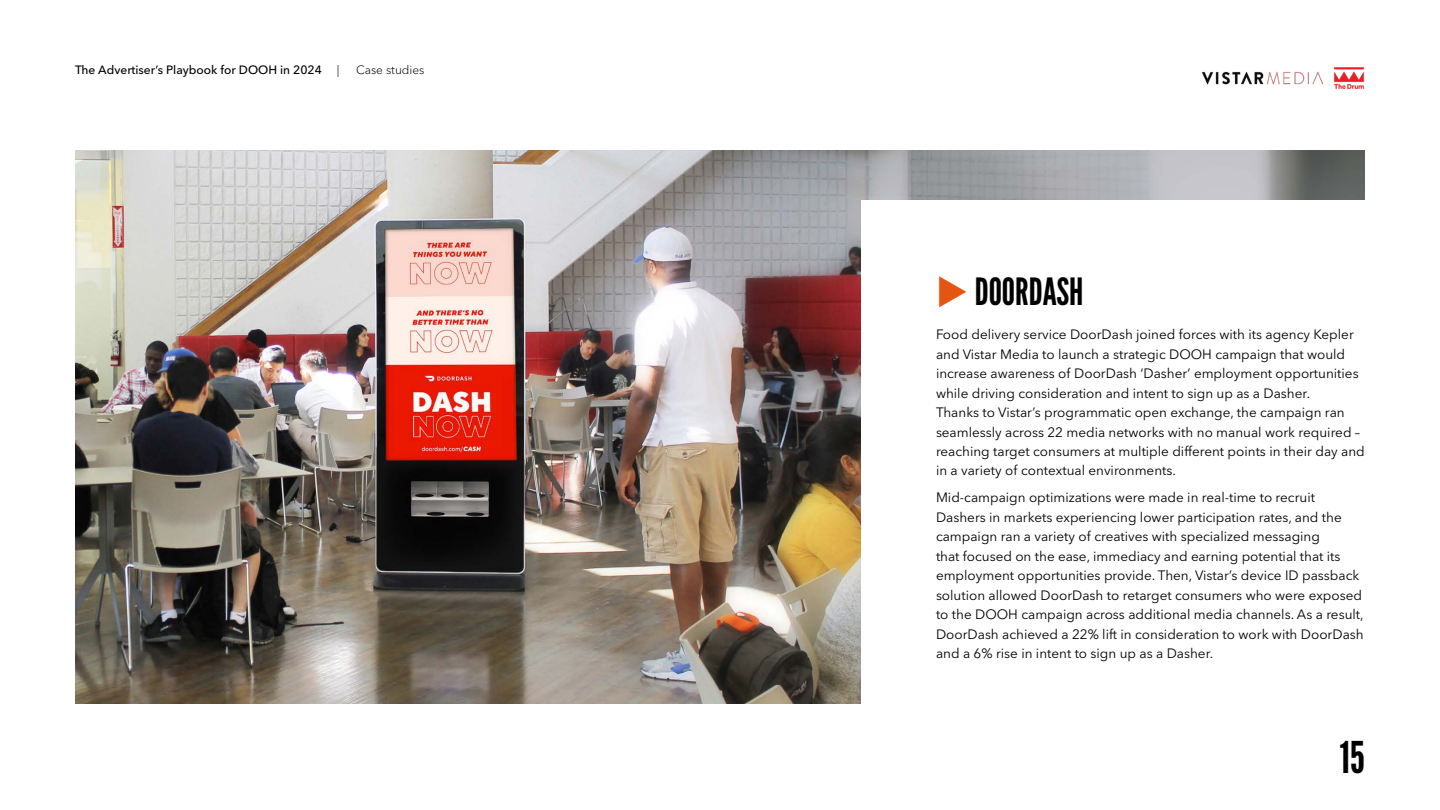
<style>
.page{position:relative;width:1440px;height:810px;background:#fff}
.page>*{position:absolute;margin:0;border:0;box-sizing:border-box;transform-origin:0 0}
.t1{font:43.65px "League Gothic";color:#000}
.t2{font:37.5px "League Gothic";color:#000}
.t3{font:13.5px/19.5px "Avenir Next LT Pro";color:#000}
.t4{font:500 12px "Avenir Next LT Pro";color:#000}
.t5{font:300 12px "Avenir Next LT Pro";color:#000}
.s1{color:#e35510}
</style>
<div class="page">
<img style="left:75px;top:150px;width:1290px;height:554px">
<div style="left:861px;top:201px;width:504px;height:513px;background:#fff"></div>
<img style="left:1334px;top:67px;width:31px;height:23px">
<img style="left:1203px;top:71px;width:120px;height:14px">
<p class="t4" style="left:75px;top:63px;width:248px">The Advertiser’s Playbook for DOOH in 2024</p>
<p class="t5" style="left:337px;top:63px;width:4px">|</p>
<p class="t5" style="left:356px;top:63px;width:70px">Case studies</p>
<h2 class="t2" style="left:936px;top:269px;width:149px"><span class="s1">◆</span> DOORDASH</h2>
<p class="t3" style="left:936px;top:325px;width:430px">Food delivery service DoorDash joined forces with its agency Kepler and Vistar Media to launch a strategic DOOH campaign that would increase awareness of DoorDash ‘Dasher’ employment opportunities while driving consideration and intent to sign up as a Dasher.<br>Thanks to Vistar’s programmatic open exchange, the campaign ran seamlessly across 22 media networks with no manual work required – reaching target consumers at multiple different points in their day and in a variety of contextual environments.</p>
<p class="t3" style="left:936px;top:488px;width:429px">Mid-campaign optimizations were made in real-time to recruit Dashers in markets experiencing lower participation rates, and the campaign ran a variety of creatives with specialized messaging<br>that focused on the ease, immediacy and earning potential that its employment opportunities provide. Then, Vistar’s device ID passback solution allowed DoorDash to retarget consumers who were exposed to the DOOH campaign across additional media channels. As a result, DoorDash achieved a 22% lift in consideration to work with DoorDash and a 6% rise in intent to sign up as a Dasher.</p>
<h1 class="t1" style="left:1340px;top:731px;width:27px">15</h1>
</div>
